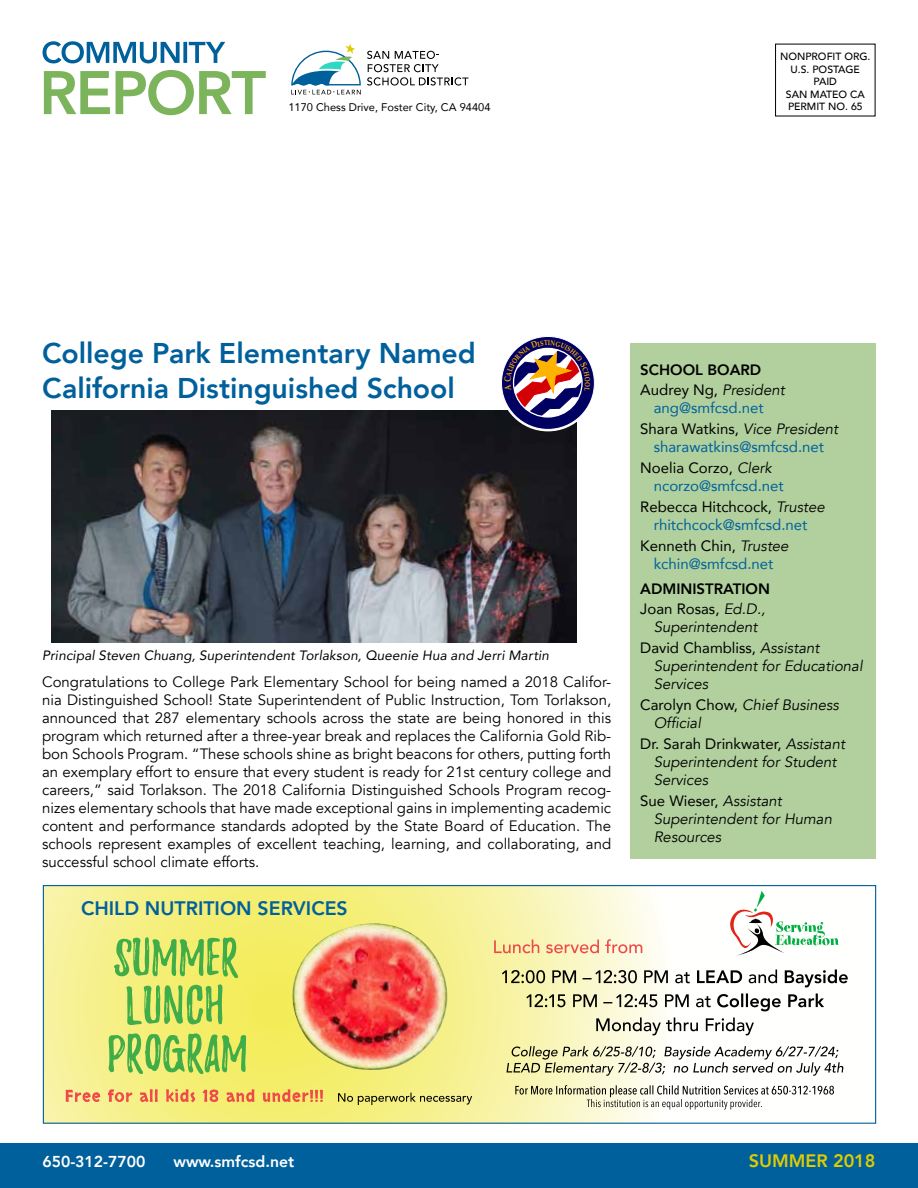
<style>
.page{position:relative;width:918px;height:1188px;background:#fff}
.page>*{position:absolute;margin:0;border:0;box-sizing:border-box;transform-origin:0 0}
.t1{font:800 28.5px/34.5px "Avenir";letter-spacing:-.005em;color:#00609c}
.t2{font:800 19.5px "Avenir";color:#00609c}
.t3{font:800 18px "Avenir";color:#e0cc00}
.t4{font:800 15.75px "Avenir";color:#fff}
.t5{font:15px/18px "Avenir";color:#000;text-align:justify}
.t6{font:italic 15px/18px "Avenir";color:#000}
.t7{font:15px/21px "Avenir";color:#00609c}
.t8{font:800 15px/19.5px "Avenir";color:#000}
.t9{font:italic 13.5px "Avenir";letter-spacing:.01em;color:#000}
.t10{font:11.1px "Avenir";color:#000}
.t11{font:500 10.5px/12.6px "Avenir";color:#000;text-align:center}
.s1{font-weight:400}
.s2{font-weight:400;font-style:italic}
.s3{color:#000}
.s4{font-style:italic;color:#000}
.s5{font-style:normal}
</style>
<div class="page">
<svg style="left:291px;top:44px;width:70px;height:50px"></svg>
<svg style="left:367px;top:51px;width:101px;height:35px"></svg>
<svg style="left:43px;top:41px;width:182px;height:22px"></svg>
<svg style="left:44px;top:70px;width:222px;height:45px"></svg>
<div style="left:0;top:1143px;width:918px;height:45px;background:#00609c"></div>
<svg style="left:45px;top:887px;width:799px;height:235px"></svg>
<div style="left:43px;top:885px;width:833px;height:239px;border:1px solid #00609c"></div>
<svg style="left:338px;top:1093px;width:134px;height:12px;background:#c3be6a"></svg>
<svg style="left:66px;top:1089px;width:257px;height:13px;background:#f2b26a"></svg>
<svg style="left:108px;top:1033px;width:139px;height:42px;background:#a7d261"></svg>
<svg style="left:114px;top:936px;width:126px;height:91px;background:#b8d863"></svg>
<img style="left:51px;top:411px;width:525px;height:231px">
<div style="left:630px;top:343px;width:246px;height:516px;background:#b1d09d"></div>
<img style="left:278px;top:906px;width:180px;height:165px">
<svg style="left:515px;top:1085px;width:319px;height:25px"></svg>
<svg style="left:506px;top:1046px;width:337px;height:30px"></svg>
<svg style="left:596px;top:1017px;width:158px;height:18px"></svg>
<svg style="left:526px;top:993px;width:298px;height:18px"></svg>
<svg style="left:502px;top:969px;width:346px;height:18px"></svg>
<svg style="left:494px;top:939px;width:148px;height:14px;background:#f6cca5"></svg>
<svg style="left:727px;top:891px;width:112px;height:65px"></svg>
<svg style="left:501px;top:336px;width:93px;height:93px"></svg>
<p class="t11" style="left:780px;top:50px;width:92px">NONPROFIT ORG.<br>U.S. POSTAGE<br>PAID<br>SAN MATEO CA</p>
<p class="t10" style="left:288px;top:99px;width:204px">1170 Chess Drive, Foster City, CA 94404</p>
<p class="t11" style="left:788px;top:100px;width:76px">PERMIT NO. 65</p>
<h1 class="t1" style="left:42px;top:336px;width:435px">College Park Elementary Named<br>California Distinguished School</h1>
<p class="t9" style="left:42px;top:647px;width:508px">Principal Steven Chuang, Superintendent Torlakson, Queenie Hua and Jerri Martin</p>
<p class="t5" style="left:42px;top:673px;width:571px">Congratulations to College Park Elementary School for being named a 2018 Califor&shy;nia Distinguished School! State Superintendent of Public Instruction, Tom Torlakson, announced that 287 elementary schools across the state are being honored in this program which returned after a three-year break and replaces the California Gold Rib&shy;bon Schools Program. “These schools shine as bright beacons for others, putting forth an exemplary effort to ensure that every student is ready for 21st century college and careers,” said Torlakson. The 2018 California Distinguished Schools Program recog&shy;nizes elementary schools that have made exceptional gains in implementing academic content and performance standards adopted by the State Board of Education. The schools represent examples of excellent teaching, learning, and collaborating, and successful school climate efforts.</p>
<h2 class="t2" style="left:81px;top:893px;width:268px">CHILD NUTRITION SERVICES</h2>
<p class="t8" style="left:640px;top:360px;width:146px">SCHOOL BOARD<br><span class="s1">Audrey Ng,</span> <span class="s2">President</span></p>
<p class="t7" style="left:640px;top:396px;width:199px;text-indent:14px">ang@smfcsd.net<br><span class="s3">Shara Watkins,</span> <span class="s4">Vice President</span></p>
<p class="t7" style="left:640px;top:435px;width:185px;text-indent:14px">sharawatkins@smfcsd.net<br><span class="s3">Noelia Corzo,</span> <span class="s4">Clerk</span></p>
<p class="t7" style="left:640px;top:474px;width:186px;text-indent:14px">ncorzo@smfcsd.net<br><span class="s3">Rebecca Hitchcock,</span> <span class="s4">Trustee</span></p>
<p class="t7" style="left:640px;top:513px;width:169px;text-indent:14px">rhitchcock@smfcsd.net<br><span class="s3">Kenneth Chin,</span> <span class="s4">Trustee</span></p>
<p class="t7" style="left:654px;top:552px;width:121px">kchin@smfcsd.net</p>
<p class="t8" style="left:640px;top:579px;width:131px">ADMINISTRATION<br><span class="s1">Joan Rosas,</span> <span class="s2">Ed.D.,</span></p>
<p class="t6" style="left:640px;top:616px;width:181px;line-height:21px;text-indent:14px">Superintendent<br><span class="s5">David Chambliss,</span> Assistant</p>
<p class="t6" style="left:654px;top:657px;width:210px">Superintendent for Educational<br>Services</p>
<p class="t6" style="left:654px;top:696px;width:187px;text-indent:-14px"><span class="s5">Carolyn Chow,</span> Chief Business<br>Official</p>
<p class="t6" style="left:654px;top:735px;width:193px;text-indent:-14px"><span class="s5">Dr. Sarah Drinkwater,</span> Assistant<br>Superintendent for Student<br>Services</p>
<p class="t6" style="left:654px;top:792px;width:180px;text-indent:-14px"><span class="s5">Sue Wieser,</span> Assistant<br>Superintendent for Human<br>Resources</p>
<p class="t4" style="left:42px;top:1149px;width:105px">650-312-7700</p>
<p class="t4" style="left:173px;top:1149px;width:122px">www.smfcsd.net</p>
<p class="t3" style="left:749px;top:1146px;width:128px">SUMMER 2018</p>
</div>
